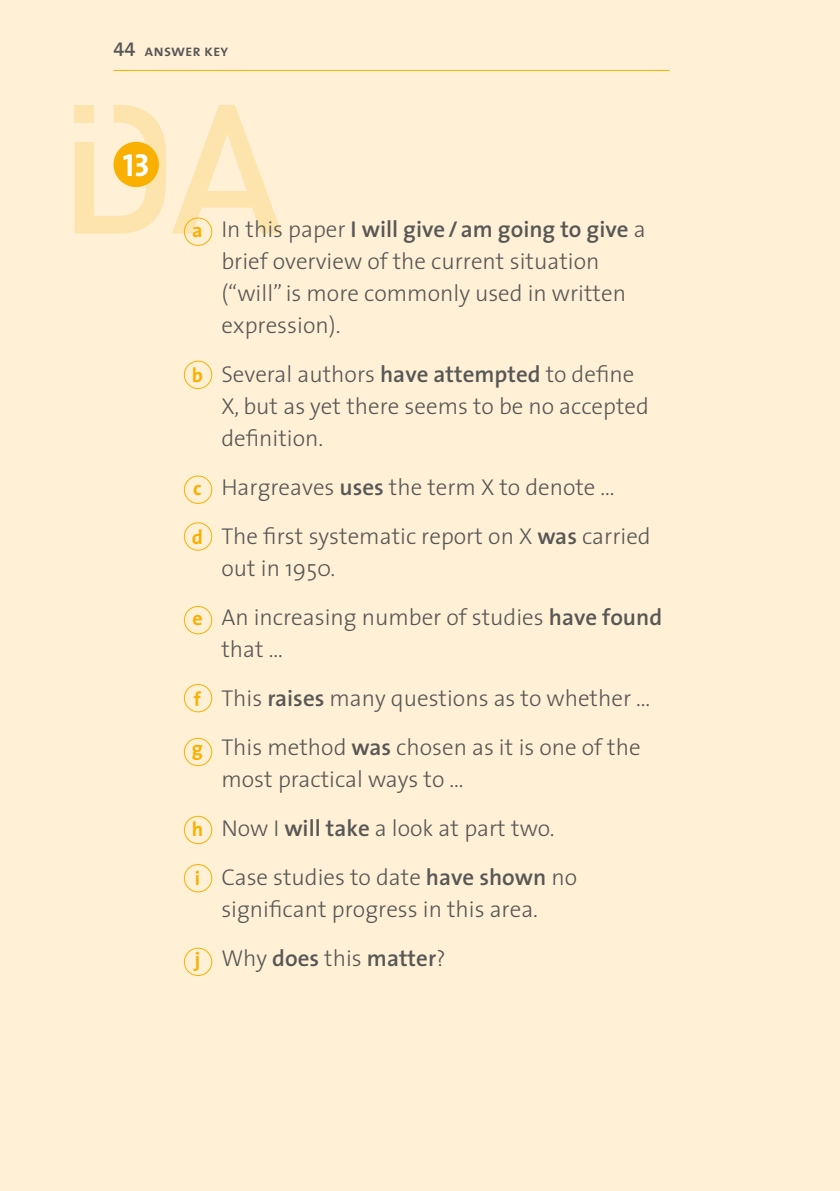
<style>
.page{position:relative;width:840px;height:1191px;background:#fff}
.page>*{position:absolute;margin:0;border:0;box-sizing:border-box;transform-origin:0 0}
.t1{font:32px "The Sans Bold Caps";color:#fff}
.t2{font:300 23px/49px "The Sans";color:#575756}
.t3{font:16px "The Sans Semi Bold Caps";color:#575756}
.s1{font-size:20px}
.s2{font-weight:700;font-size:20px;color:#f9b000}
.s3{font-weight:600}
</style>
<div class="page">
<div style="left:0;top:0;width:839px;height:1191px;background:#fff0d6"></div>
<hr style="left:113px;top:70px;width:556px;height:1px;background:#f9b000">
<svg style="left:75px;top:105px;width:207px;height:128px"></svg>
<div style="left:75px;top:105px;width:19px;height:18px;background:#fde3ac"></div>
<div style="left:113px;top:142px;width:46px;height:45px;background:#f9b000;border-radius:50%"></div>
<div style="left:184px;top:217px;width:28px;height:29px;border:1px solid #f9b000;border-radius:50%"></div>
<div style="left:184px;top:475px;width:28px;height:29px;border:1px solid #f9b000;border-radius:50%"></div>
<div style="left:184px;top:522px;width:28px;height:28px;border:1px solid #f9b000;border-radius:50%"></div>
<div style="left:184px;top:606px;width:28px;height:28px;border:1px solid #f9b000;border-radius:50%"></div>
<div style="left:184px;top:738px;width:28px;height:28px;border:1px solid #f9b000;border-radius:50%"></div>
<div style="left:184px;top:684px;width:28px;height:28px;border:1px solid #f9b000;border-radius:50%"></div>
<div style="left:184px;top:816px;width:28px;height:28px;border:1px solid #f9b000;border-radius:50%"></div>
<div style="left:184px;top:864px;width:28px;height:28px;border:1px solid #f9b000;border-radius:50%"></div>
<div style="left:184px;top:947px;width:28px;height:29px;border:1px solid #f9b000;border-radius:50%"></div>
<div style="left:184px;top:361px;width:28px;height:28px;border:1px solid #f9b000;border-radius:50%"></div>
<p class="t3" style="left:113px;top:37px;width:116px"><span class="s1">44</span> answer key</p>
<h1 class="t1" style="left:123px;top:139px;width:28px">13</h1>
<p class="t2" style="left:221px;top:212px;width:425px;line-height:32px;text-indent:-29px"><span class="s2">a</span> In this paper <span class="s3">I will give/am going to give</span> a brief overview of the current situation (“will” is more commonly used in written expression).</p>
<p class="t2" style="left:221px;top:357px;width:429px;line-height:32px;text-indent:-29px"><span class="s2">b</span> Several authors <span class="s3">have attempted</span> to define<br>X, but as yet there seems to be no accepted definition.</p>
<p class="t2" style="left:192px;top:462px;width:460px"><span class="s2">c</span> Hargreaves <span class="s3">uses</span> the term X to denote …<br><span class="s2">d</span> The first systematic report on X <span class="s3">was</span> carried</p>
<p class="t2" style="left:192px;top:543px;width:471px;text-indent:29px">out in 1950.<br><span class="s2">e</span> An increasing number of studies <span class="s3">have found</span></p>
<p class="t2" style="left:192px;top:624px;width:460px;text-indent:29px">that …<br><span class="s2">f</span> This <span class="s3">raises</span> many questions as to whether … <span class="s2">g</span> This method <span class="s3">was</span> chosen as it is one of the</p>
<p class="t2" style="left:192px;top:754px;width:386px;text-indent:30px">most practical ways to …<br><span class="s2">h</span> Now I <span class="s3">will take</span> a look at part two.<br><span class="s2">i</span> Case studies to date <span class="s3">have shown</span> no</p>
<p class="t2" style="left:195px;top:884px;width:344px;text-indent:27px">significant progress in this area. <span class="s2">j</span> Why <span class="s3">does</span> this <span class="s3">matter</span>?</p>
</div>
